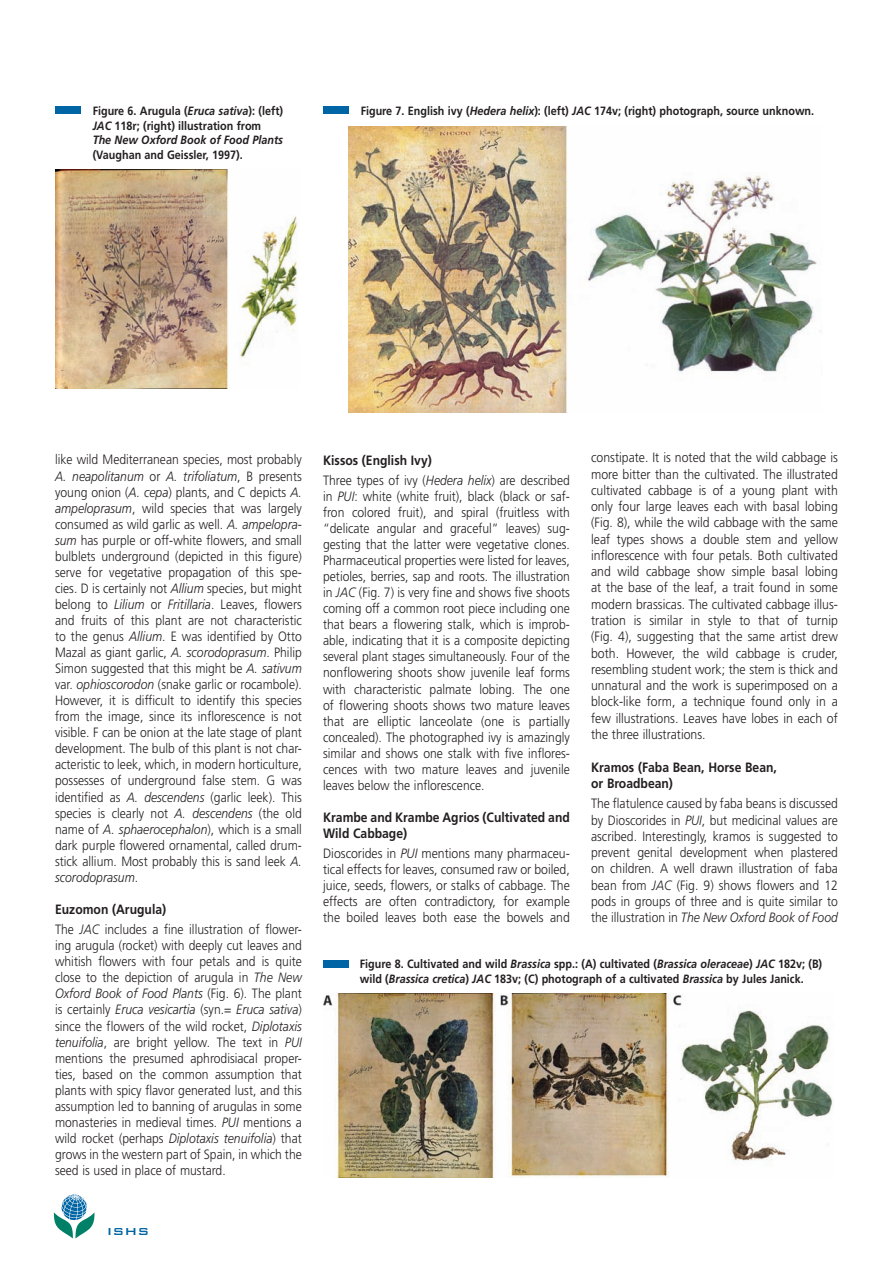
<style>
.page{position:relative;width:893px;height:1263px;background:#fff}
.page>*{position:absolute;margin:0;border:0;box-sizing:border-box;transform-origin:0 0}
.t1{font:300 13.5px/16px "Frutiger LT Std";color:#231f20;text-align:justify;scale:.9 1}
.t2{font:300 13.5px/16.2px "Frutiger LT Std";color:#231f20;text-align:justify;scale:.91 1}
.t3{font:700 13.5px/16px "Frutiger LT Std";color:#231f20;scale:.9 1}
.t4{font:500 13.5px "Bank Gothic BT";color:#0065a4;scale:1.09 1}
.t5{font:700 12px/14.4px "Frutiger LT Std";color:#231f20;scale:.9 1}
.s1{font-style:italic}
.s2{font-weight:700}
</style>
<div class="page">
<svg style="left:54px;top:1195px;width:40px;height:43px"></svg>
<img style="left:55px;top:169px;width:243px;height:219px">
<div style="left:55px;top:106px;width:25px;height:8px;background:#0065a4"></div>
<img style="left:348px;top:127px;width:473px;height:286px">
<div style="left:323px;top:106px;width:25px;height:8px;background:#0065a4"></div>
<img style="left:323px;top:994px;width:510px;height:184px">
<div style="left:323px;top:960px;width:25px;height:8px;background:#0065a4"></div>
<p class="t5" style="left:93px;top:105px;width:213px">Figure 6. Arugula (<span class="s1">Eruca sativa</span>): (left)<br><span class="s1">JAC</span> 118r; (right) illustration from<br><span class="s1">The New Oxford Book of Food Plants</span></p>
<p class="t5" style="left:93px;top:148px;width:168px">(Vaughan and Geissler, 1997).</p>
<p class="t5" style="left:361px;top:105px;width:505px">Figure 7. English ivy (<span class="s1">Hedera helix</span>): (left) <span class="s1">JAC</span> 174v; (right) photograph, source unknown.</p>
<p class="t1" style="left:55px;top:453px;width:276px">like wild Mediterranean species, most probably <span class="s1">A. neapolitanum</span> or <span class="s1">A. trifoliatum</span>, B presents young onion (<span class="s1">A. cepa</span>) plants, and C depicts <span class="s1">A. ampeloprasum</span>, wild species that was largely consumed as wild garlic as well. <span class="s1">A. ampelopra&shy;sum</span> has purple or off-white flowers, and small bulblets underground (depicted in this figure) serve for vegetative propagation of this spe&shy;cies. D is certainly not <span class="s1">Allium</span> species, but might belong to <span class="s1">Lilium</span> or <span class="s1">Fritillaria</span>. Leaves, flowers and fruits of this plant are not characteristic to the genus <span class="s1">Allium</span>. E was identified by Otto Mazal as giant garlic, <span class="s1">A. scorodoprasum</span>. Philip Simon suggested that this might be <span class="s1">A. sativum </span>var. <span class="s1">ophioscorodon</span> (snake garlic or rocambole).<br>However, it is difficult to identify this species from the image, since its inflorescence is not visible. F can be onion at the late stage of plant development. The bulb of this plant is not char&shy;acteristic to leek, which, in modern horticulture, possesses of underground false stem. G was identified as <span class="s1">A. descendens</span> (garlic leek). This species is clearly not <span class="s1">A. descendens</span> (the old name of <span class="s1">A. sphaerocephalon</span>), which is a small dark purple flowered ornamental, called drum&shy;stick allium. Most probably this is sand leek <span class="s1">A. scorodoprasum</span>.</p>
<p class="t1" style="left:55px;top:900px;width:276px;line-height:20.2px"><span class="s2">Euzomon (Arugula)<br></span>The <span class="s1">JAC</span> includes a fine illustration of flower-</p>
<p class="t1" style="left:55px;top:939px;width:276px">ing arugula (rocket) with deeply cut leaves and whitish flowers with four petals and is quite close to the depiction of arugula in <span class="s1">The New Oxford Book of Food Plants</span> (Fig. 6). The plant is certainly <span class="s1">Eruca vesicartia</span> (syn.= <span class="s1">Eruca sativa</span>) since the flowers of the wild rocket, <span class="s1">Diplotaxis tenuifolia</span>, are bright yellow. The text in <span class="s1">PUI </span>mentions the presumed aphrodisiacal proper&shy;ties, based on the common assumption that plants with spicy flavor generated lust, and this assumption led to banning of arugulas in some monasteries in medieval times. <span class="s1">PUI</span> mentions a wild rocket (perhaps <span class="s1">Diplotaxis tenuifolia</span>) that grows in the western part of Spain, in which the seed is used in place of mustard.</p>
<p class="t4" style="left:107px;top:1223px;width:41px">ISHS</p>
<p class="t1" style="left:323px;top:451px;width:276px;line-height:20.2px"><span class="s2">Kissos (English Ivy)<br></span>Three types of ivy (<span class="s1">Hedera helix</span>) are described</p>
<p class="t1" style="left:323px;top:489px;width:276px">in <span class="s1">PUI</span>: white (white fruit), black (black or saf&shy;fron colored fruit), and spiral (fruitless with “delicate angular and graceful” leaves) sug&shy;gesting that the latter were vegetative clones.<br>Pharmaceutical properties were listed for leaves, petioles, berries, sap and roots. The illustration in <span class="s1">JAC</span> (Fig. 7) is very fine and shows five shoots coming off a common root piece including one that bears a flowering stalk, which is improb&shy;able, indicating that it is a composite depicting several plant stages simultaneously. Four of the nonflowering shoots show juvenile leaf forms with characteristic palmate lobing. The one of flowering shoots shows two mature leaves that are elliptic lanceolate (one is partially concealed). The photographed ivy is amazingly similar and shows one stalk with five inflores&shy;cences with two mature leaves and juvenile leaves below the inflorescence.</p>
<p class="t3" style="left:323px;top:810px;width:276px">Krambe and Krambe Agrios (Cultivated and<br>Wild Cabbage)</p>
<p class="t2" style="left:323px;top:847px;width:273px">Dioscorides in <span class="s1">PUI</span> mentions many pharmaceu&shy;tical effects for leaves, consumed raw or boiled, juice, seeds, flowers, or stalks of cabbage. The effects are often contradictory, for example the boiled leaves both ease the bowels and</p>
<p class="t2" style="left:591px;top:451px;width:273px">constipate. It is noted that the wild cabbage is more bitter than the cultivated. The illustrated cultivated cabbage is of a young plant with only four large leaves each with basal lobing (Fig. 8), while the wild cabbage with the same leaf types shows a double stem and yellow inflorescence with four petals. Both cultivated and wild cabbage show simple basal lobing at the base of the leaf, a trait found in some modern brassicas. The cultivated cabbage illus&shy;tration is similar in style to that of turnip (Fig. 4), suggesting that the same artist drew both. However, the wild cabbage is cruder, resembling student work; the stem is thick and unnatural and the work is superimposed on a block-like form, a technique found only in a few illustrations. Leaves have lobes in each of the three illustrations.</p>
<p class="t3" style="left:591px;top:760px;width:208px">Kramos (Faba Bean, Horse Bean, or Broadbean)</p>
<p class="t1" style="left:591px;top:797px;width:276px">The flatulence caused by faba beans is discussed by Dioscorides in <span class="s1">PUI</span>, but medicinal values are ascribed. Interestingly, kramos is suggested to prevent genital development when plastered on children. A well drawn illustration of faba bean from <span class="s1">JAC</span> (Fig. 9) shows flowers and 12 pods in groups of three and is quite similar to the illustration in <span class="s1">The New Oxford Book of Food</span></p>
<p class="t5" style="left:360px;top:958px;width:515px">Figure 8. Cultivated and wild <span class="s1">Brassica</span> spp.: (A) cultivated (<span class="s1">Brassica oleraceae</span>) <span class="s1">JAC</span> 182v; (B) wild (<span class="s1">Brassica cretica</span>) <span class="s1">JAC</span> 183v; (C) photograph of a cultivated <span class="s1">Brassica</span> by Jules Janick.</p>
</div>
